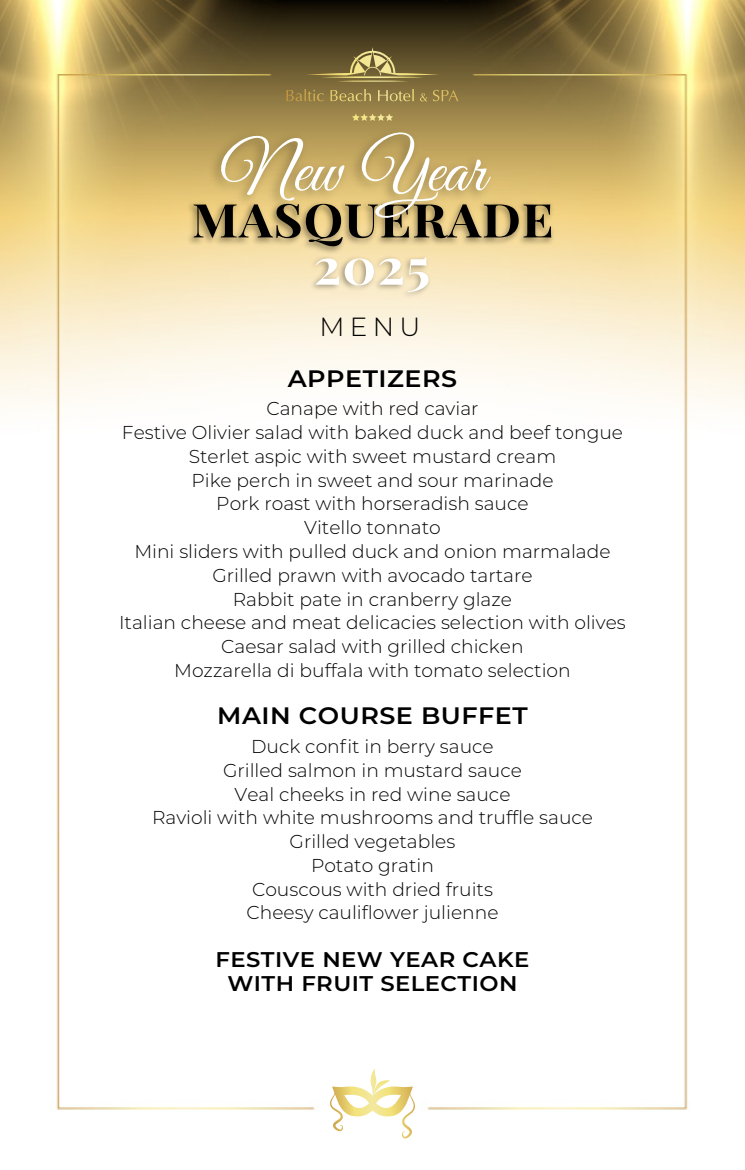
<style>
.page{position:relative;width:745px;height:1170px;background:#fff}
.page>*{position:absolute;margin:0;border:0;box-sizing:border-box;transform-origin:0 0}
.t1{font:68.88px "Great Vibes";color:#fff}
.t2{font:700 49.25px "Playfair Display";color:#fff;scale:1.07 1}
.t3{font:300 26.25px "Montserrat";color:#000}
.t4{font:600 23.75px "Montserrat";letter-spacing:.02em;color:#000;scale:1.07 1}
.t5{font:600 21.25px/23.8px "Montserrat";letter-spacing:.02em;color:#000;text-align:center;scale:1.07 1}
.t6{font:300 18.62px/23.8px "Montserrat";color:#000;text-align:center}
</style>
<div class="page">
<img style="left:0;top:0;width:744px;height:1139px">
<img style="left:302px;top:258px;width:135px;height:49px">
<img style="left:184px;top:198px;width:373px;height:60px">
<svg style="left:193px;top:204px;width:358px;height:42px;background:#ad9a6c"></svg>
<img style="left:204px;top:117px;width:297px;height:118px">
<svg style="left:305px;top:47px;width:134px;height:35px;background:#7d6e3e"></svg>
<svg style="left:352px;top:114px;width:41px;height:7px"></svg>
<svg style="left:286px;top:89px;width:37px;height:12px"></svg>
<svg style="left:330px;top:89px;width:40px;height:12px"></svg>
<svg style="left:378px;top:89px;width:35px;height:12px"></svg>
<svg style="left:420px;top:90px;width:38px;height:11px"></svg>
<svg style="left:330px;top:1068px;width:85px;height:70px"></svg>
<h1 class="t1" style="left:221px;top:132px;width:266px">New Year</h1>
<h2 class="t2" style="left:313px;top:227px;width:110px">2025</h2>
<h3 class="t3" style="left:319px;top:309px;width:102px">MENU</h3>
<p class="t4" style="left:287px;top:361px;width:160px">APPETIZERS</p>
<p class="t6" style="left:119px;top:396px;width:508px">Canape with red caviar<br>Festive Olivier salad with baked duck and beef tongue Sterlet aspic with sweet mustard cream<br>Pike perch in sweet and sour marinade<br>Pork roast with horseradish sauce<br>Vitello tonnato<br>Mini sliders with pulled duck and onion marmalade Grilled prawn with avocado tartare<br>Rabbit pate in cranberry glaze<br>Italian cheese and meat delicacies selection with olives Caesar salad with grilled chicken<br>Mozzarella di buffala with tomato selection</p>
<p class="t4" style="left:217px;top:699px;width:291px">MAIN COURSE BUFFET</p>
<p class="t6" style="left:152px;top:734px;width:442px">Duck confit in berry sauce<br>Grilled salmon in mustard sauce<br>Veal cheeks in red wine sauce<br>Ravioli with white mushrooms and truffle sauce<br>Grilled vegetables<br>Potato gratin<br>Couscous with dried fruits<br>Cheesy cauliflower julienne</p>
<p class="t5" style="left:215px;top:946px;width:294px">FESTIVE NEW YEAR CAKE<br>WITH FRUIT SELECTION</p>
</div>
